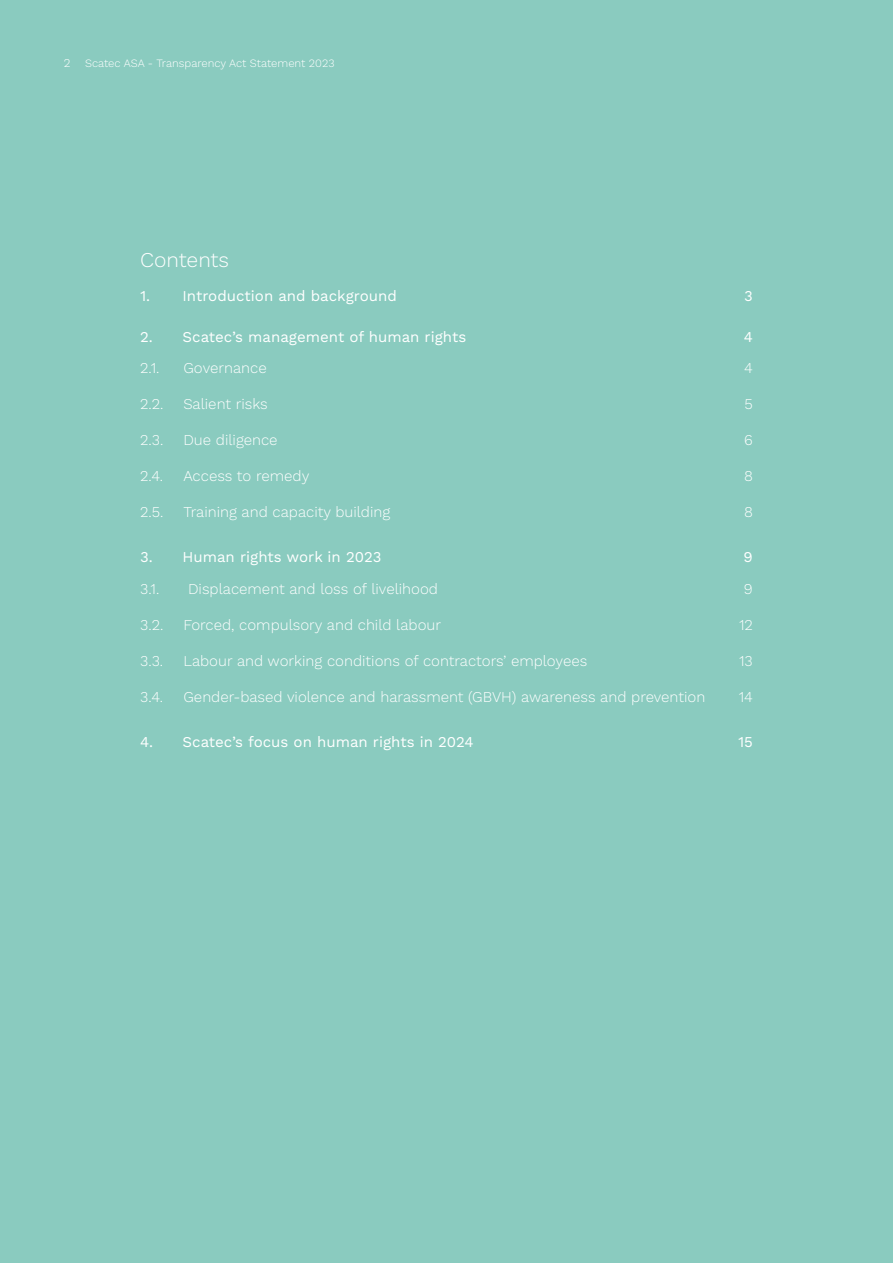
<style>
.page{position:relative;width:893px;height:1263px;background:#8acbbf}
.page>*{position:absolute;margin:0;border:0;box-sizing:border-box;transform-origin:0 0}
.t1{font:300 21px "Work Sans";color:#fff}
.t2{font:300 15px "Work Sans";color:#fff}
.t3{font:15px "Work Sans";color:#fff}
.t4{font:300 11.25px "Work Sans";color:#fff}
.s1{font-size:12px}
</style>
<div class="page">
<p class="t4" style="left:64px;top:57px;width:272px"><span class="s1">2</span> Scatec ASA - Transparency Act Statement 2023</p>
<h1 class="t1" style="left:140px;top:247px;width:91px">Contents</h1>
<p class="t3" style="left:140px;top:287px;width:258px">1. Introduction and background</p>
<p class="t3" style="left:744px;top:287px;width:10px">3</p>
<p class="t3" style="left:140px;top:328px;width:328px">2. Scatec’s management of human rights</p>
<p class="t3" style="left:744px;top:328px;width:11px">4</p>
<p class="t2" style="left:140px;top:359px;width:21px">2.1.</p>
<p class="t2" style="left:183px;top:359px;width:85px">Governance</p>
<p class="t2" style="left:744px;top:359px;width:10px">4</p>
<p class="t2" style="left:140px;top:395px;width:25px">2.2.</p>
<p class="t2" style="left:183px;top:395px;width:86px">Salient risks</p>
<p class="t2" style="left:744px;top:395px;width:10px">5</p>
<p class="t2" style="left:140px;top:431px;width:25px">2.3.</p>
<p class="t2" style="left:183px;top:431px;width:96px">Due diligence</p>
<p class="t2" style="left:744px;top:431px;width:10px">6</p>
<p class="t2" style="left:140px;top:467px;width:25px">2.4.</p>
<p class="t2" style="left:183px;top:467px;width:127px">Access to remedy</p>
<p class="t2" style="left:744px;top:467px;width:10px">8</p>
<p class="t2" style="left:140px;top:503px;width:25px">2.5.</p>
<p class="t2" style="left:183px;top:503px;width:208px">Training and capacity building</p>
<p class="t2" style="left:744px;top:503px;width:10px">8</p>
<p class="t3" style="left:140px;top:548px;width:243px">3. Human rights work in 2023</p>
<p class="t3" style="left:744px;top:548px;width:11px">9</p>
<p class="t2" style="left:140px;top:580px;width:21px">3.1.</p>
<p class="t2" style="left:188px;top:580px;width:251px">Displacement and loss of livelihood</p>
<p class="t2" style="left:744px;top:580px;width:10px">9</p>
<p class="t2" style="left:140px;top:616px;width:25px">3.2.</p>
<p class="t2" style="left:183px;top:616px;width:259px">Forced, compulsory and child labour</p>
<p class="t2" style="left:739px;top:616px;width:15px">12</p>
<p class="t2" style="left:140px;top:652px;width:25px">3.3.</p>
<p class="t2" style="left:183px;top:652px;width:406px">Labour and working conditions of contractors’ employees</p>
<p class="t2" style="left:739px;top:652px;width:15px">13</p>
<p class="t2" style="left:140px;top:688px;width:25px">3.4.</p>
<p class="t2" style="left:183px;top:688px;width:523px">Gender-based violence and harassment (GBVH) awareness and prevention</p>
<p class="t2" style="left:739px;top:688px;width:16px">14</p>
<p class="t3" style="left:140px;top:733px;width:335px">4. Scatec’s focus on human rights in 2024</p>
<p class="t3" style="left:738px;top:733px;width:16px">15</p>
</div>
